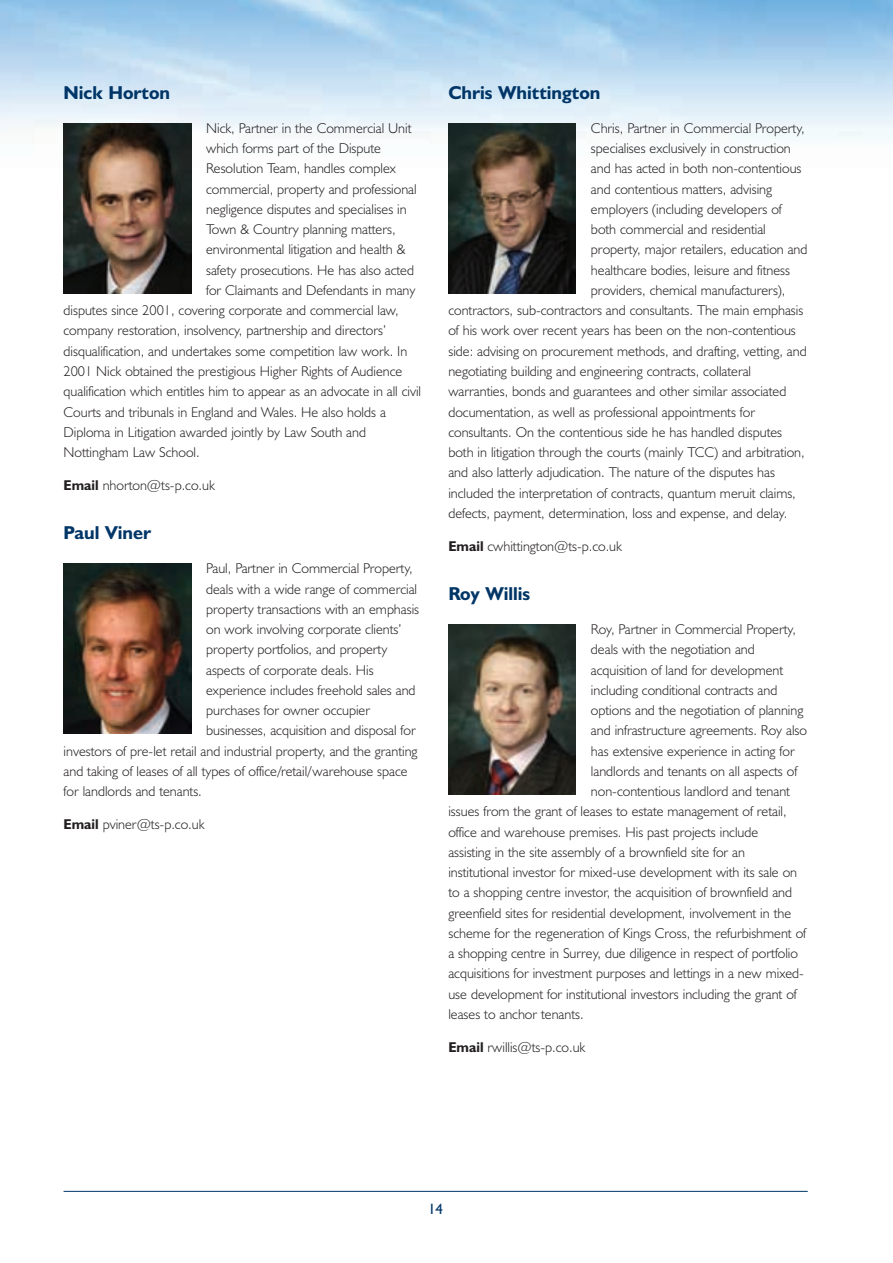
<style>
.page{position:relative;width:893px;height:1263px;background:#fff}
.page>*{position:absolute;margin:0;border:0;box-sizing:border-box;transform-origin:0 0}
.t1{font:700 18.75px "Humanist 521 BT";color:#003667}
.t2{font:15px "Humanist 521 BT";color:#003667}
.t3{font:300 14.25px "Humanist 521 BT";color:#231f20}
.s1{font-weight:700}
</style>
<div class="page">
<hr style="left:64px;top:1191px;width:744px;height:1px;background:#003667">
<img style="left:0;top:0;width:892px;height:168px">
<img style="left:448px;top:624px;width:128px;height:170px">
<img style="left:448px;top:123px;width:128px;height:170px">
<img style="left:64px;top:563px;width:127px;height:171px">
<img style="left:64px;top:123px;width:127px;height:170px">
<h1 class="t1" style="left:64px;top:86px;width:108px">Nick Horton</h1>
<p class="t3" style="left:206px;top:123px;width:207px">Nick, Partner in the Commercial Unit</p>
<p class="t3" style="left:206px;top:143px;width:176px">which forms part of the Dispute</p>
<p class="t3" style="left:206px;top:164px;width:191px">Resolution Team, handles complex</p>
<p class="t3" style="left:206px;top:184px;width:212px">commercial, property and professional</p>
<p class="t3" style="left:206px;top:204px;width:202px">negligence disputes and specialises in</p>
<p class="t3" style="left:206px;top:224px;width:191px">Town &amp; Country planning matters,</p>
<p class="t3" style="left:206px;top:245px;width:201px">environmental litigation and health &amp;</p>
<p class="t3" style="left:206px;top:265px;width:209px">safety prosecutions. He has also acted</p>
<p class="t3" style="left:206px;top:285px;width:211px">for Claimants and Defendants in many</p>
<p class="t3" style="left:64px;top:305px;width:337px">disputes since 2001, covering corporate and commercial law,</p>
<p class="t3" style="left:64px;top:326px;width:324px">company restoration, insolvency, partnership and directors’</p>
<p class="t3" style="left:64px;top:346px;width:345px">disqualification, and undertakes some competition law work. In</p>
<p class="t3" style="left:64px;top:366px;width:340px">2001 Nick obtained the prestigious Higher Rights of Audience</p>
<p class="t3" style="left:64px;top:386px;width:359px">qualification which entitles him to appear as an advocate in all civil</p>
<p class="t3" style="left:64px;top:407px;width:324px">Courts and tribunals in England and Wales. He also holds a</p>
<p class="t3" style="left:64px;top:427px;width:304px">Diploma in Litigation awarded jointly by Law South and</p>
<p class="t3" style="left:64px;top:447px;width:138px">Nottingham Law School.</p>
<p class="t3" style="left:64px;top:480px;width:153px"><span class="s1">Email</span> nhorton@ts-p.co.uk</p>
<h1 class="t1" style="left:64px;top:526px;width:89px">Paul Viner</h1>
<p class="t3" style="left:206px;top:563px;width:208px">Paul, Partner in Commercial Property,</p>
<p class="t3" style="left:206px;top:584px;width:212px">deals with a wide range of commercial</p>
<p class="t3" style="left:206px;top:604px;width:215px">property transactions with an emphasis</p>
<p class="t3" style="left:206px;top:624px;width:197px">on work involving corporate clients’</p>
<p class="t3" style="left:206px;top:644px;width:183px">property portfolios, and property</p>
<p class="t3" style="left:206px;top:665px;width:169px">aspects of corporate deals. His</p>
<p class="t3" style="left:206px;top:685px;width:211px">experience includes freehold sales and</p>
<p class="t3" style="left:206px;top:705px;width:165px">purchases for owner occupier</p>
<p class="t3" style="left:206px;top:725px;width:211px">businesses, acquisition and disposal for</p>
<p class="t3" style="left:64px;top:746px;width:355px">investors of pre-let retail and industrial property, and the granting</p>
<p class="t3" style="left:64px;top:766px;width:346px">and taking of leases of all types of office/retail/warehouse space</p>
<p class="t3" style="left:64px;top:786px;width:140px">for landlords and tenants.</p>
<p class="t3" style="left:64px;top:819px;width:143px"><span class="s1">Email</span> pviner@ts-p.co.uk</p>
<h1 class="t1" style="left:448px;top:86px;width:153px">Chris Whittington</h1>
<p class="t3" style="left:591px;top:123px;width:215px">Chris, Partner in Commercial Property,</p>
<p class="t3" style="left:591px;top:143px;width:201px">specialises exclusively in construction</p>
<p class="t3" style="left:591px;top:164px;width:212px">and has acted in both non-contentious</p>
<p class="t3" style="left:591px;top:184px;width:183px">and contentious matters, advising</p>
<p class="t3" style="left:591px;top:204px;width:192px">employers (including developers of</p>
<p class="t3" style="left:591px;top:224px;width:176px">both commercial and residential</p>
<p class="t3" style="left:591px;top:245px;width:218px">property, major retailers, education and</p>
<p class="t3" style="left:591px;top:265px;width:201px">healthcare bodies, leisure and fitness</p>
<p class="t3" style="left:591px;top:285px;width:196px">providers, chemical manufacturers),</p>
<p class="t3" style="left:448px;top:305px;width:356px">contractors, sub-contractors and consultants. The main emphasis</p>
<p class="t3" style="left:448px;top:326px;width:349px">of his work over recent years has been on the non-contentious</p>
<p class="t3" style="left:448px;top:346px;width:360px">side: advising on procurement methods, and drafting, vetting, and</p>
<p class="t3" style="left:448px;top:366px;width:304px">negotiating building and engineering contracts, collateral</p>
<p class="t3" style="left:448px;top:386px;width:339px">warranties, bonds and guarantees and other similar associated</p>
<p class="t3" style="left:448px;top:407px;width:308px">documentation, as well as professional appointments for</p>
<p class="t3" style="left:448px;top:427px;width:335px">consultants. On the contentious side he has handled disputes</p>
<p class="t3" style="left:448px;top:447px;width:358px">both in litigation through the courts (mainly TCC) and arbitration,</p>
<p class="t3" style="left:448px;top:467px;width:328px">and also latterly adjudication. The nature of the disputes has</p>
<p class="t3" style="left:448px;top:488px;width:349px">included the interpretation of contracts, quantum meruit claims,</p>
<p class="t3" style="left:448px;top:508px;width:340px">defects, payment, determination, loss and expense, and delay.</p>
<p class="t3" style="left:448px;top:541px;width:175px"><span class="s1">Email</span> cwhittington@ts-p.co.uk</p>
<h1 class="t1" style="left:448px;top:587px;width:83px">Roy Willis</h1>
<p class="t3" style="left:591px;top:624px;width:206px">Roy, Partner in Commercial Property,</p>
<p class="t3" style="left:591px;top:644px;width:165px">deals with the negotiation and</p>
<p class="t3" style="left:591px;top:665px;width:194px">acquisition of land for development</p>
<p class="t3" style="left:591px;top:685px;width:188px">including conditional contracts and</p>
<p class="t3" style="left:591px;top:705px;width:214px">options and the negotiation of planning</p>
<p class="t3" style="left:591px;top:725px;width:218px">and infrastructure agreements. Roy also</p>
<p class="t3" style="left:591px;top:746px;width:205px">has extensive experience in acting for</p>
<p class="t3" style="left:591px;top:766px;width:208px">landlords and tenants on all aspects of</p>
<p class="t3" style="left:591px;top:786px;width:201px">non-contentious landlord and tenant</p>
<p class="t3" style="left:448px;top:806px;width:340px">issues from the grant of leases to estate management of retail,</p>
<p class="t3" style="left:448px;top:827px;width:311px">office and warehouse premises. His past projects include</p>
<p class="t3" style="left:448px;top:847px;width:298px">assisting in the site assembly of a brownfield site for an</p>
<p class="t3" style="left:448px;top:867px;width:350px">institutional investor for mixed-use development with its sale on</p>
<p class="t3" style="left:448px;top:887px;width:345px">to a shopping centre investor, the acquisition of brownfield and</p>
<p class="t3" style="left:448px;top:908px;width:344px">greenfield sites for residential development, involvement in the</p>
<p class="t3" style="left:448px;top:928px;width:359px">scheme for the regeneration of Kings Cross, the refurbishment of</p>
<p class="t3" style="left:448px;top:948px;width:351px">a shopping centre in Surrey, due diligence in respect of portfolio</p>
<p class="t3" style="left:448px;top:968px;width:357px">acquisitions for investment purposes and lettings in a new mixed-</p>
<p class="t3" style="left:448px;top:989px;width:350px">use development for institutional investors including the grant of</p>
<p class="t3" style="left:448px;top:1009px;width:137px">leases to anchor tenants.</p>
<p class="t3" style="left:448px;top:1042px;width:139px"><span class="s1">Email</span> rwillis@ts-p.co.uk</p>
<p class="t2" style="left:428px;top:1204px;width:17px">14</p>
</div>
